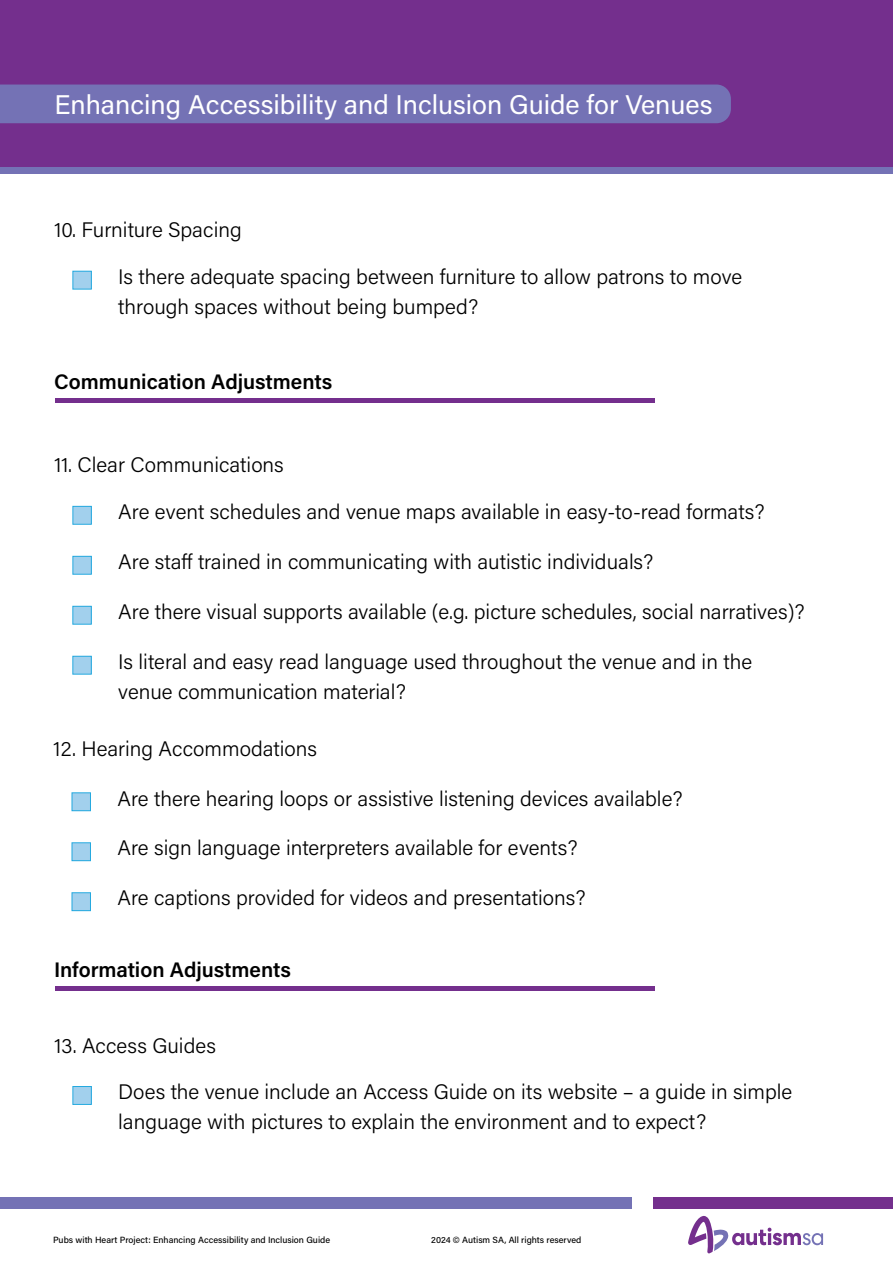
<style>
.page{position:relative;width:893px;height:1263px;background:#fff}
.page>*{position:absolute;margin:0;border:0;box-sizing:border-box;transform-origin:0 0}
.Heading{font:27px "Acumin Pro";color:#fff}
.t1{font:300 21px/30px "Acumin Pro";color:#000}
.t2{font:600 21px "Acumin Pro";color:#000}
.t3{font:500 9px "Acumin Pro";color:#000}
</style>
<div class="page">
<div style="left:0;top:0;width:893px;height:168px;background:#742f8d"></div>
<div style="left:0;top:168px;width:893px;height:6px;background:#7472b5"></div>
<div style="left:0;top:85px;width:731px;height:38px;background:#7472b5"></div>
<svg style="left:72px;top:271px;width:20px;height:19px"></svg>
<svg style="left:72px;top:506px;width:20px;height:19px"></svg>
<svg style="left:72px;top:556px;width:20px;height:19px"></svg>
<svg style="left:72px;top:606px;width:20px;height:19px"></svg>
<svg style="left:72px;top:656px;width:20px;height:19px"></svg>
<div style="left:56px;top:398px;width:599px;height:5px;background:#742f8d"></div>
<svg style="left:71px;top:792px;width:20px;height:19px"></svg>
<svg style="left:71px;top:842px;width:20px;height:19px"></svg>
<svg style="left:71px;top:892px;width:20px;height:19px"></svg>
<div style="left:0;top:1197px;width:632px;height:12px;background:#7472b5"></div>
<div style="left:654px;top:1197px;width:239px;height:12px;background:#742f8d"></div>
<svg style="left:688px;top:1216px;width:135px;height:37px"></svg>
<svg style="left:72px;top:1086px;width:20px;height:19px"></svg>
<hr style="left:56px;top:986px;width:599px;height:4px;background:#742f8d">
<p class="Heading" style="left:54px;top:86px;width:660px">Enhancing Accessibility and Inclusion Guide for Venues</p>
<p class="t1" style="left:54px;top:214px;width:189px">10. Furniture Spacing</p>
<p class="t1" style="left:118px;top:261px;width:626px">Is there adequate spacing between furniture to allow patrons to move through spaces without being bumped?</p>
<p class="t2" style="left:54px;top:367px;width:280px">Communication Adjustments</p>
<p class="t1" style="left:54px;top:449px;width:231px">11. Clear Communications</p>
<p class="t1" style="left:118px;top:496px;width:648px">Are event schedules and venue maps available in easy-to-read formats?</p>
<p class="t1" style="left:118px;top:546px;width:537px">Are staff trained in communicating with autistic individuals?</p>
<p class="t1" style="left:118px;top:596px;width:688px">Are there visual supports available (e.g. picture schedules, social narratives)?</p>
<p class="t1" style="left:118px;top:646px;width:635px">Is literal and easy read language used throughout the venue and in the venue communication material?</p>
<p class="t1" style="left:53px;top:732px;width:265px">12. Hearing Accommodations</p>
<p class="t1" style="left:117px;top:782px;width:567px">Are there hearing loops or assistive listening devices available?</p>
<p class="t1" style="left:117px;top:832px;width:462px">Are sign language interpreters available for events?</p>
<p class="t1" style="left:117px;top:882px;width:470px">Are captions provided for videos and presentations?</p>
<p class="t2" style="left:54px;top:954px;width:238px">Information Adjustments</p>
<p class="t1" style="left:54px;top:1029px;width:163px">13. Access Guides</p>
<p class="t1" style="left:118px;top:1076px;width:675px">Does the venue include an Access Guide on its website – a guide in simple language with pictures to explain the environment and to expect?</p>
<p class="t3" style="left:53px;top:1234px;width:279px">Pubs with Heart Project: Enhancing Accessibility and Inclusion Guide</p>
<p class="t3" style="left:431px;top:1234px;width:152px">2024 © Autism SA, All rights reserved</p>
</div>
